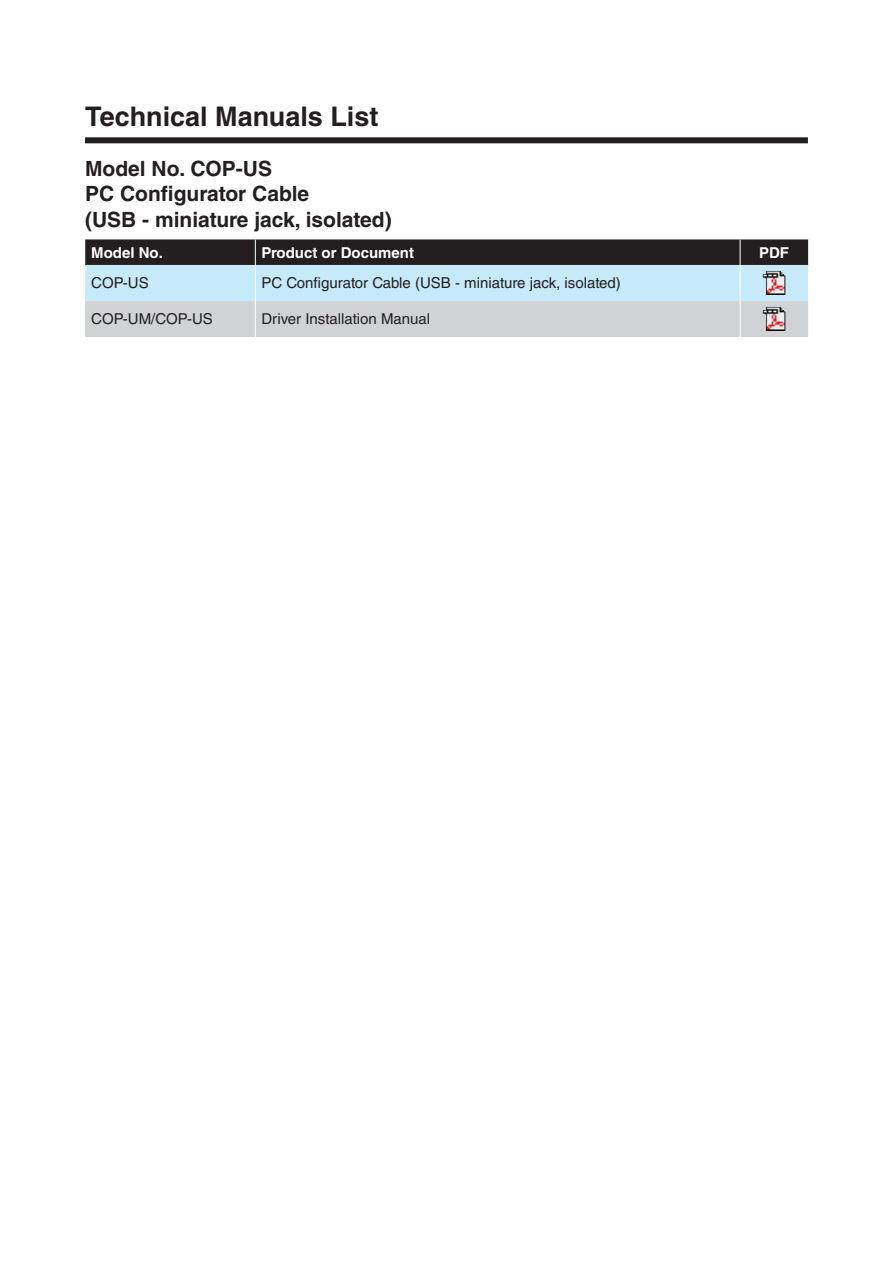
<style>
.page{position:relative;width:893px;height:1263px;background:#fff}
.page>*{position:absolute;margin:0;border:0;box-sizing:border-box;transform-origin:0 0}
.t1{font:700 27px "Helvetica LT Std";color:#231f20}
.t2{font:700 21px/25.2px "Helvetica LT Std";color:#231f20}
.t3{font:15px "Helvetica LT Std";color:#231f20}
.t4{font:700 15px "Helvetica LT Std";color:#fff}
</style>
<div class="page">
<svg style="left:85px;top:239px;width:723px;height:98px;background:#9fabb2"></svg>
<hr style="left:255px;top:265px;width:1px;height:36px;background:#fff">
<hr style="left:740px;top:265px;width:1px;height:36px;background:#fff">
<hr style="left:255px;top:301px;width:1px;height:36px;background:#fff">
<hr style="left:740px;top:301px;width:1px;height:36px;background:#fff">
<img style="left:763px;top:271px;width:22px;height:24px">
<img style="left:763px;top:307px;width:22px;height:24px">
<div style="left:85px;top:137px;width:723px;height:6px;background:#231f20"></div>
<h1 class="t1" style="left:85px;top:100px;width:295px">Technical Manuals List</h1>
<h2 class="t2" style="left:85px;top:156px;width:308px">Model No. COP-US<br>PC Configurator Cable<br>(USB - miniature jack, isolated)</h2>
<p class="t4" style="left:91px;top:243px;width:73px">Model No.</p>
<p class="t4" style="left:261px;top:243px;width:154px">Product or Document</p>
<p class="t4" style="left:759px;top:243px;width:32px">PDF</p>
<p class="t3" style="left:91px;top:274px;width:59px">COP-US</p>
<p class="t3" style="left:261px;top:274px;width:361px">PC Configurator Cable (USB - miniature jack, isolated)</p>
<p class="t3" style="left:91px;top:310px;width:123px">COP-UM/COP-US</p>
<p class="t3" style="left:261px;top:310px;width:170px">Driver Installation Manual</p>
</div>
